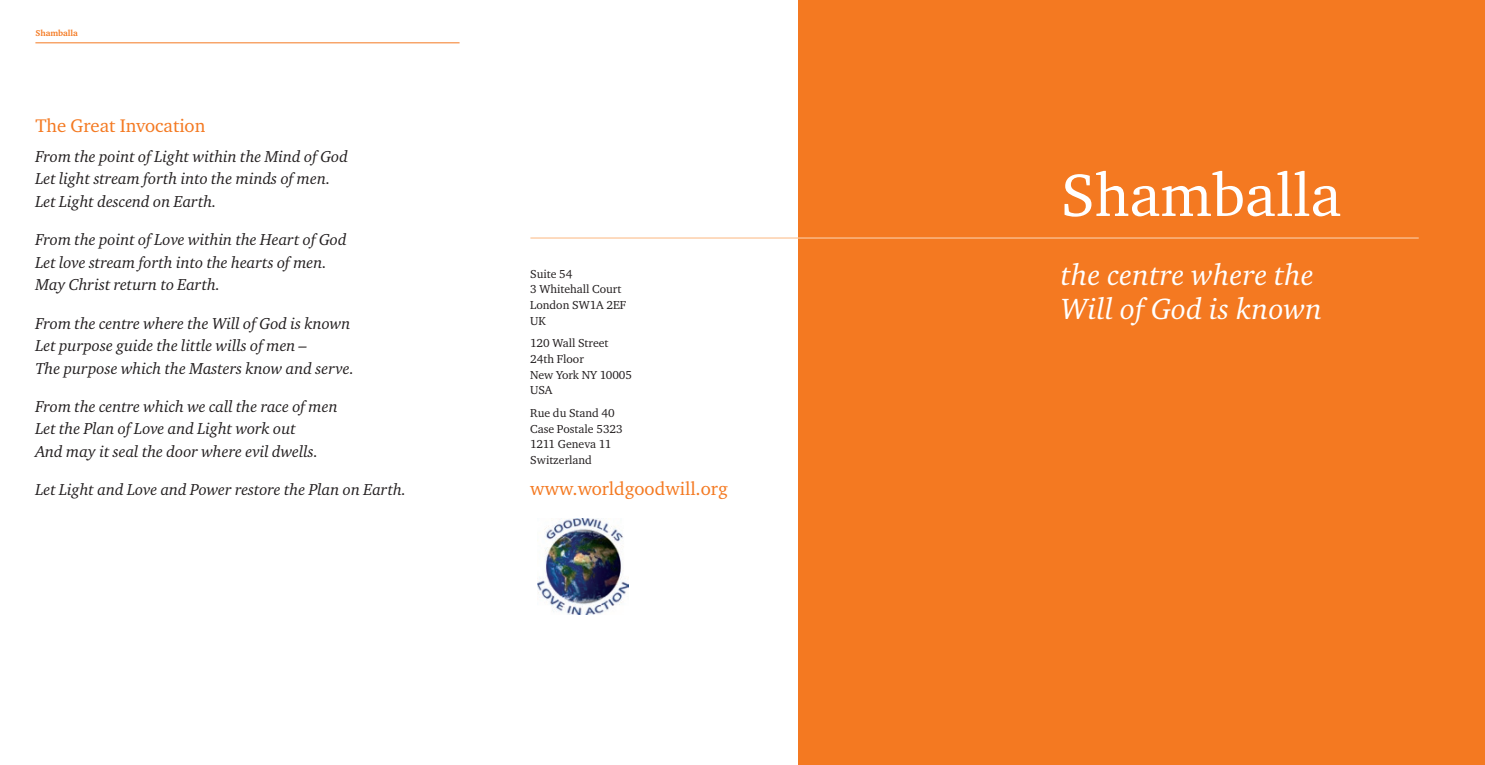
<style>
.page{position:relative;width:1485px;height:765px;background:#fff}
.page>*{position:absolute;margin:0;border:0;box-sizing:border-box;transform-origin:0 0}
.t1{font:61.25px "Charter ITC";color:#fff}
.t2{font:italic 30px/33.8px "Charter ITC";letter-spacing:.01em;color:#fff}
.t3{font:18.75px "Charter ITC";color:#f47921}
.t4{font:italic 16.25px/22.5px "Charter ITC";color:#231f20}
.t5{font:11.88px/15.6px "Charter ITC";color:#231f20}
.t6{font:700 8.75px "Charter ITC";color:#f47921}
</style>
<div class="page">
<hr style="left:35px;top:43px;width:425px;height:1px;background:#f47921">
<div style="left:990px;top:0;width:495px;height:765px;background:#f47921"></div>
<div style="left:799px;top:0;width:191px;height:765px;background:#f47921"></div>
<hr style="left:990px;top:237px;width:429px;height:2px;background:#fcc599">
<img style="left:537px;top:518px;width:92px;height:96px">
<hr style="left:530px;top:237px;width:460px;height:2px;background:#fcc599">
<p class="t6" style="left:35px;top:28px;width:44px">Shamballa</p>
<p class="t3" style="left:35px;top:114px;width:171px">The Great Invocation</p>
<p class="t4" style="left:35px;top:144px;width:314px">From the point of Light within the Mind of God<br>Let light stream forth into the minds of men.<br>Let Light descend on Earth.</p>
<p class="t4" style="left:35px;top:228px;width:313px">From the point of Love within the Heart of God<br>Let love stream forth into the hearts of men.<br>May Christ return to Earth.</p>
<p class="t4" style="left:35px;top:311px;width:320px">From the centre where the Will of God is known<br>Let purpose guide the little wills of men –<br>The purpose which the Masters know and serve.</p>
<p class="t4" style="left:35px;top:395px;width:304px">From the centre which we call the race of men<br>Let the Plan of Love and Light work out<br>And may it seal the door where evil dwells.</p>
<p class="t4" style="left:35px;top:478px;width:373px">Let Light and Love and Power restore the Plan on Earth.</p>
<p class="t3" style="left:530px;top:477px;width:199px">www.worldgoodwill.org</p>
<p class="t5" style="left:530px;top:266px;width:98px">Suite 54<br>3 Whitehall Court<br>London SW1A 2EF<br>UK</p>
<p class="t5" style="left:530px;top:335px;width:103px">120 Wall Street<br>24th Floor<br>New York NY 10005<br>USA</p>
<p class="t5" style="left:530px;top:405px;width:94px">Rue du Stand 40<br>Case Postale 5323<br>1211 Geneva 11<br>Switzerland</p>
<h1 class="t1" style="left:1061px;top:157px;width:282px">Shamballa</h1>
<h2 class="t2" style="left:1061px;top:257px;width:263px">the centre where the<br>Will of God is known</h2>
</div>
